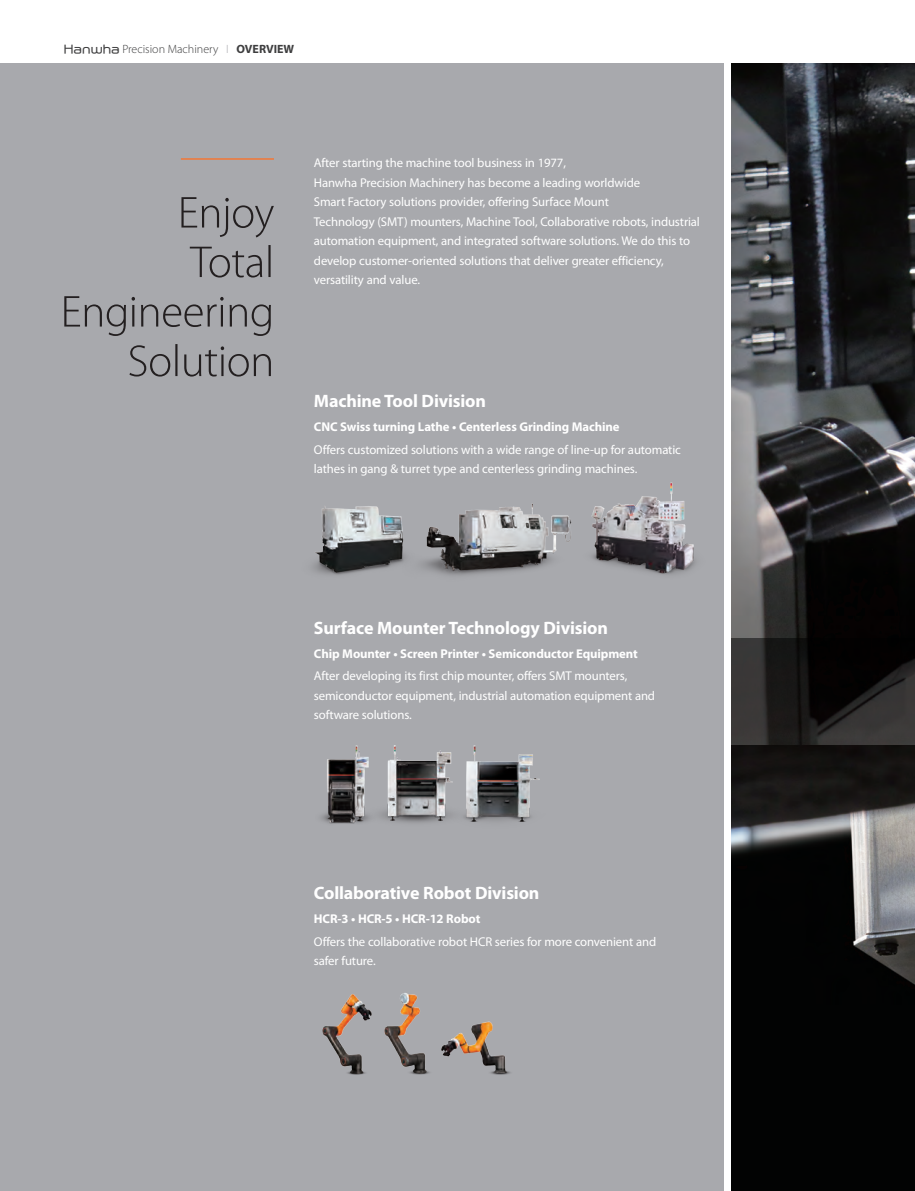
<style>
.page{position:relative;width:915px;height:1191px;background:#fff}
.page>*{position:absolute;margin:0;border:0;box-sizing:border-box;transform-origin:0 0}
.내용_45HL_8pt{font:700 18px "Myriad Pro";letter-spacing:-.01em;color:#fff}
.내용_45HL_8pt-2{font:12.75px/19.5px "Myriad Pro";letter-spacing:-.01em;color:#fff}
.내용_45HL_8pt-3{font:700 12.75px "Myriad Pro";letter-spacing:-.01em;color:#fff}
.t1{font:300 12px "Myriad Pro";color:#3e3e3f}
.s1{font-family:"Hanwha L";font-weight:400}
.s2{color:#a8a9ad}
.s3{font-weight:700}
</style>
<div class="page">
<div style="left:0;top:64px;width:723px;height:1127px;background:#a8a9ad"></div>
<img style="left:313px;top:506px;width:89px;height:69px">
<img style="left:402px;top:504px;width:170px;height:72px">
<img style="left:591px;top:482px;width:105px;height:93px">
<img style="left:322px;top:994px;width:50px;height:81px">
<img style="left:384px;top:993px;width:46px;height:82px">
<img style="left:441px;top:1021px;width:70px;height:54px">
<img style="left:379px;top:745px;width:61px;height:78px">
<img style="left:440px;top:745px;width:100px;height:77px">
<img style="left:321px;top:745px;width:49px;height:79px">
<img style="left:731px;top:744px;width:183px;height:447px">
<img style="left:731px;top:64px;width:183px;height:574px">
<img style="left:731px;top:638px;width:183px;height:106px">
<svg style="left:129px;top:344px;width:142px;height:32px"></svg>
<svg style="left:64px;top:296px;width:207px;height:40px"></svg>
<svg style="left:190px;top:245px;width:80px;height:32px"></svg>
<svg style="left:181px;top:197px;width:93px;height:40px"></svg>
<hr style="left:181px;top:158px;width:93px;height:2px;background:#f37736">
<p class="t1" style="left:64px;top:43px;width:232px"><span class="s1">Hanwha</span> Precision Machinery <span class="s2">I</span> <span class="s3">OVERVIEW</span></p>
<p class="내용_45HL_8pt-2" style="left:314px;top:153px;width:253px">After starting the machine tool business in 1977,</p>
<p class="내용_45HL_8pt-2" style="left:314px;top:172px;width:327px">Hanwha Precision Machinery has become a leading worldwide</p>
<p class="내용_45HL_8pt-2" style="left:314px;top:192px;width:296px">Smart Factory solutions provider, offering Surface Mount</p>
<p class="내용_45HL_8pt-2" style="left:314px;top:211px;width:387px">Technology (SMT) mounters, Machine Tool, Collaborative robots, industrial automation equipment, and integrated software solutions. We do this to develop customer-oriented solutions that deliver greater efficiency,</p>
<p class="내용_45HL_8pt-2" style="left:314px;top:270px;width:108px">versatility and value.</p>
<p class="내용_45HL_8pt" style="left:314px;top:389px;width:173px">Machine Tool Division</p>
<p class="내용_45HL_8pt-3" style="left:314px;top:418px;width:307px">CNC Swiss turning Lathe • Centerless Grinding Machine</p>
<p class="내용_45HL_8pt-2" style="left:314px;top:439px;width:368px">Offers customized solutions with a wide range of line-up for automatic</p>
<p class="내용_45HL_8pt-2" style="left:314px;top:459px;width:325px">lathes in gang &amp; turret type and centerless grinding machines.</p>
<p class="내용_45HL_8pt" style="left:314px;top:616px;width:295px">Surface Mounter Technology Division</p>
<p class="내용_45HL_8pt-3" style="left:314px;top:645px;width:325px">Chip Mounter • Screen Printer • Semiconductor Equipment</p>
<p class="내용_45HL_8pt-2" style="left:314px;top:666px;width:315px">After developing its first chip mounter, offers SMT mounters,</p>
<p class="내용_45HL_8pt-2" style="left:314px;top:685px;width:342px">semiconductor equipment, industrial automation equipment and</p>
<p class="내용_45HL_8pt-2" style="left:314px;top:705px;width:99px">software solutions.</p>
<p class="내용_45HL_8pt" style="left:314px;top:881px;width:227px">Collaborative Robot Division</p>
<p class="내용_45HL_8pt-3" style="left:314px;top:910px;width:168px">HCR-3 • HCR-5 • HCR-12 Robot</p>
<p class="내용_45HL_8pt-2" style="left:314px;top:931px;width:343px">Offers the collaborative robot HCR series for more convenient and</p>
<p class="내용_45HL_8pt-2" style="left:314px;top:951px;width:63px">safer future.</p>
</div>
